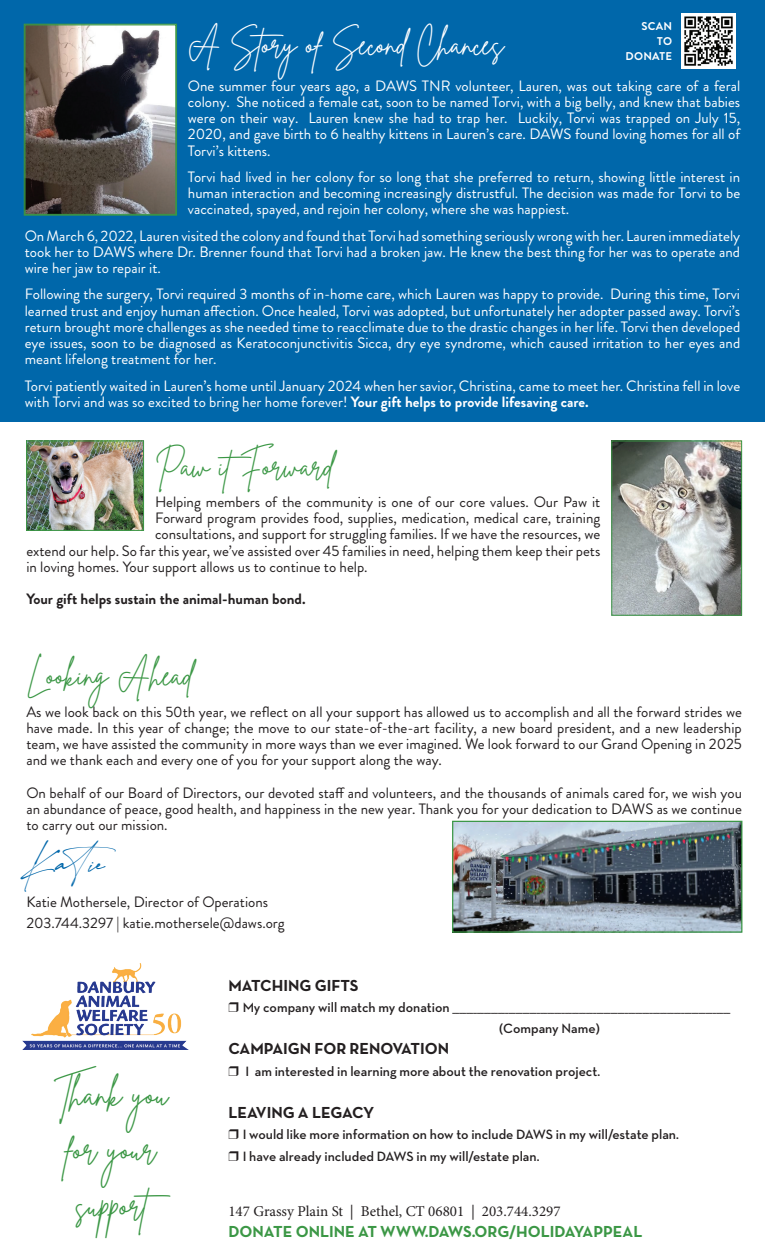
<style>
.page{position:relative;width:765px;height:1260px;background:#fff}
.page>*{position:absolute;margin:0;border:0;box-sizing:border-box;transform-origin:0 0}
.t1{font:32.62px/55.6px "Brittany Signature";color:#3b9745}
.t2{font:30px "Brittany Signature";color:#3b9745}
.t3{font:30px "Brittany Signature";color:#fff}
.t4{font:26.25px "theimpressionist";color:#0067aa}
.t5{font:700 16.25px "Neutra Text TF";color:#231f20}
.t6{font:700 16.25px "Neutra Text TF";color:#3b9745}
.t7{font:15px/16.2px "Brandon Grotesque";color:#fff;text-align:justify}
.t8{font:15px/16.2px "Brandon Grotesque";color:#231f20;text-align:justify}
.t9{font:15px "Minion Pro";color:#231f20}
.t10{font:700 15px "Brandon Grotesque";color:#231f20}
.t11{font:600 13.75px/21.2px "Neutra Text TF";color:#231f20}
.t12{font:13.75px/21.2px "Neutra Text TF";color:#231f20}
.t13{font:700 11.25px/15px "Brandon Grotesque";letter-spacing:.02em;color:#fff;text-align:right}
.s1{font-weight:700}
.s2{font-weight:600}
</style>
<div class="page">
<div style="left:0;top:0;width:765px;height:421px;background:#0067aa"></div>
<img style="left:22px;top:963px;width:165px;height:86px">
<img style="left:454px;top:823px;width:286px;height:108px">
<div style="left:452px;top:821px;width:290px;height:112px;border:1px solid #3b9745"></div>
<img style="left:614px;top:443px;width:126px;height:170px">
<div style="left:612px;top:441px;width:130px;height:174px;border:1px solid #3b9745"></div>
<img style="left:28px;top:443px;width:114px;height:86px">
<div style="left:26px;top:441px;width:118px;height:90px;border:1px solid #3b9745"></div>
<svg style="left:24px;top:24px;width:153px;height:191px;background:#706a66"></svg>
<div style="left:25px;top:25px;width:151px;height:190px;border:1px solid #3b9745"></div>
<img style="left:682px;top:14px;width:53px;height:54px">
<p class="t13" style="left:626px;top:19px;width:48px">SCAN<br>TO<br>DONATE</p>
<h2 class="t3" style="left:188px;top:25px;width:318px">A Story of Second Chances</h2>
<p class="t7" style="left:188px;top:78px;width:554px">One summer four years ago, a DAWS TNR volunteer, Lauren, was out taking care of a feral colony. She noticed a female cat, soon to be named Torvi, with a big belly, and knew that babies were on their way. Lauren knew she had to trap her. Luckily, Torvi was trapped on July 15, 2020, and gave birth to 6 healthy kittens in Lauren’s care. DAWS found loving homes for all of Torvi’s kittens.</p>
<p class="t7" style="left:188px;top:169px;width:554px">Torvi had lived in her colony for so long that she preferred to return, showing little interest in human interaction and becoming increasingly distrustful. The decision was made for Torvi to be vaccinated, spayed, and rejoin her colony, where she was happiest.</p>
<p class="t7" style="left:25px;top:228px;width:717px">On March 6, 2022, Lauren visited the colony and found that Torvi had something seriously wrong with her. Lauren immediately took her to DAWS where Dr. Brenner found that Torvi had a broken jaw. He knew the best thing for her was to operate and wire her jaw to repair it.</p>
<p class="t7" style="left:25px;top:286px;width:717px">Following the surgery, Torvi required 3 months of in-home care, which Lauren was happy to provide. During this time, Torvi learned trust and enjoy human affection. Once healed, Torvi was adopted, but unfortunately her adopter passed away. Torvi’s return brought more challenges as she needed time to reacclimate due to the drastic changes in her life. Torvi then developed eye issues, soon to be diagnosed as Keratoconjunctivitis Sicca, dry eye syndrome, which caused irritation to her eyes and meant lifelong treatment for her.</p>
<p class="t7" style="left:25px;top:378px;width:717px">Torvi patiently waited in Lauren’s home until January 2024 when her savior, Christina, came to meet her. Christina fell in love with Torvi and was so excited to bring her home forever! <span class="s1">Your gift helps to provide lifesaving care.</span></p>
<h2 class="t2" style="left:155px;top:447px;width:180px">Paw itForward</h2>
<p class="t8" style="left:155px;top:494px;width:447px">Helping members of the community is one of our core values. Our Paw it</p>
<p class="t8" style="left:155px;top:510px;width:447px">Forward program provides food, supplies, medication, medical care, training</p>
<p class="t8" style="left:155px;top:526px;width:447px">consultations, and support for struggling families. If we have the resources, we</p>
<p class="t8" style="left:26px;top:543px;width:575px">extend our help. So far this year, we’ve assisted over 45 families in need, helping them keep their pets</p>
<p class="t8" style="left:26px;top:559px;width:343px">in loving homes. Your support allows us to continue to help.</p>
<p class="t10" style="left:26px;top:589px;width:281px">Your gift helps sustain the animal-human bond.</p>
<h2 class="t2" style="left:26px;top:656px;width:168px">Looking Ahead</h2>
<p class="t8" style="left:26px;top:704px;width:717px">As we look back on this 50th year, we reflect on all your support has allowed us to accomplish and all the forward strides we have made. In this year of change; the move to our state-of-the-art facility, a new board president, and a new leadership team, we have assisted the community in more ways than we ever imagined. We look forward to our Grand Opening in 2025 and we thank each and every one of you for your support along the way.</p>
<p class="t8" style="left:26px;top:785px;width:717px">On behalf of our Board of Directors, our devoted staff and volunteers, and the thousands of animals cared for, we wish you an abundance of peace, good health, and happiness in the new year. Thank you for your dedication to DAWS as we continue to carry out our mission.</p>
<h3 class="t4" style="left:26px;top:860px;width:94px">Katie</h3>
<p class="t8" style="left:26px;top:891px;width:260px;line-height:21.2px">Katie Mothersele, Director of Operations<br>203.744.3297 | katie.mothersele@daws.org</p>
<h1 class="t1" style="left:66px;top:1065px;width:115px;text-indent:-12px">Thank you for your support</h1>
<p class="t5" style="left:228px;top:975px;width:132px">MATCHING GIFTS</p>
<p class="t12" style="left:499px;top:996px;width:233px;text-indent:-256px"><span class="s2">My company will match my donation</span> _______________________________________________________________________________ <span class="s2">(Company Name)</span></p>
<p class="t5" style="left:228px;top:1039px;width:222px">CAMPAIGN FOR RENOVATION</p>
<p class="t11" style="left:245px;top:1060px;width:356px">I am interested in learning more about the renovation project.</p>
<p class="t5" style="left:228px;top:1102px;width:147px">LEAVING A LEGACY</p>
<p class="t11" style="left:243px;top:1124px;width:438px">I would like more information on how to include DAWS in my will/estate plan.<br>I have already included DAWS in my will/estate plan.</p>
<p class="t9" style="left:228px;top:1201px;width:334px">147 Grassy Plain St | Bethel, CT 06801 | 203.744.3297</p>
<p class="t6" style="left:228px;top:1221px;width:416px">DONATE ONLINE AT WWW.DAWS.ORG/HOLIDAYAPPEAL</p>
</div>
